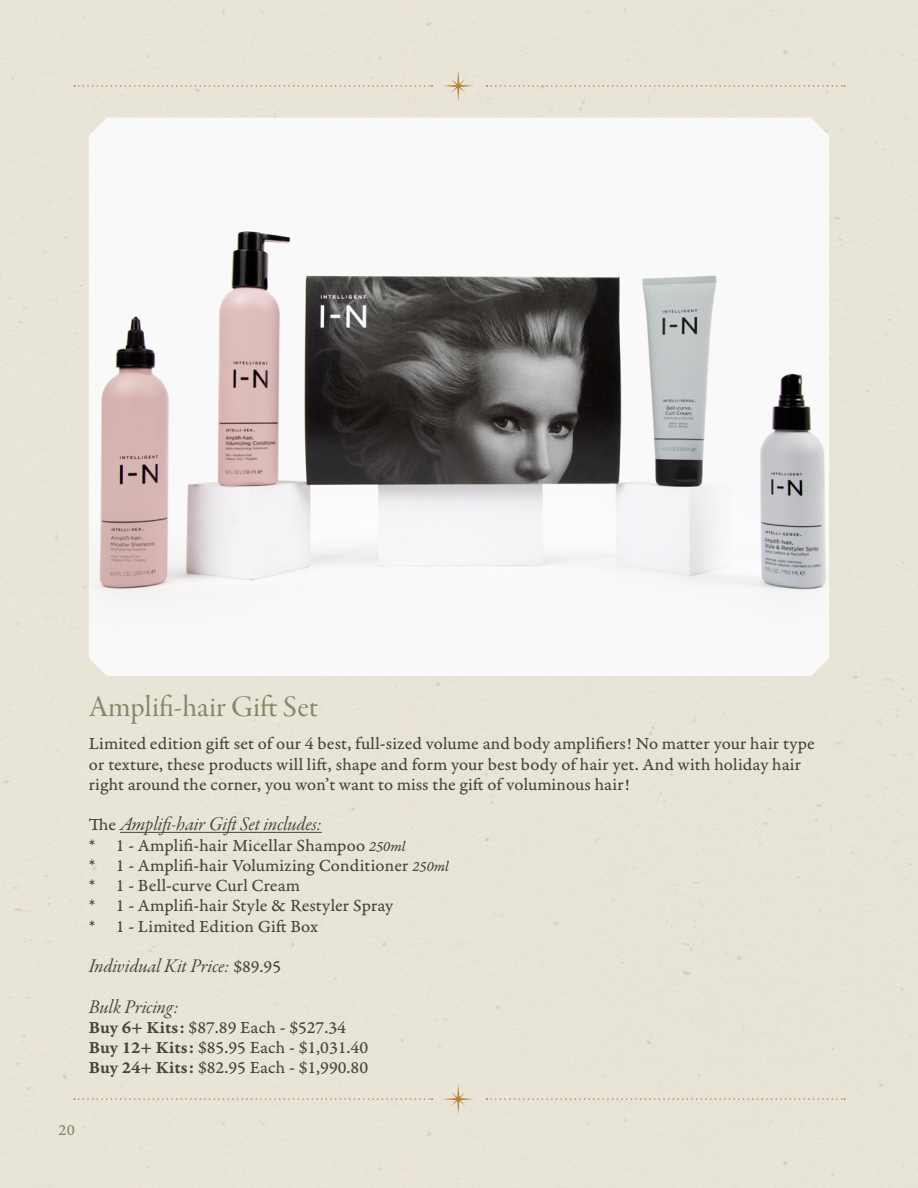
<style>
.page{position:relative;width:918px;height:1188px;background:#e8e4d7}
.page>*{position:absolute;margin:0;border:0;box-sizing:border-box;transform-origin:0 0}
.t1{font:30px "Garamond Premr Pro Subh";color:#828964}
.t2{font:19.5px/40.5px "Garamond Premr Pro It Subh";color:#47453f}
.t3{font:18px/20.2px "Garamond Premr Pro Capt";letter-spacing:.005em;color:#47453f}
.t4{font:16.5px "Garamond Premr Pro Capt";color:#838a64}
.s1{font-family:"Garamond Premr Pro Capt";font-size:18px}
.s2{font-family:"Garamond Premr Pro It Capt";font-size:15px}
.s3{font-family:"Garamond Premr Pro Smbd Capt"}
</style>
<div class="page">
<img style="left:89px;top:118px;width:740px;height:558px">
<hr style="left:120px;top:832px;width:202px;height:1px;background:#47453f">
<svg style="left:443px;top:70px;width:31px;height:32px"></svg>
<svg style="left:74px;top:85px;width:358px;height:2px"></svg>
<svg style="left:487px;top:85px;width:358px;height:2px"></svg>
<svg style="left:443px;top:1083px;width:31px;height:32px"></svg>
<svg style="left:74px;top:1098px;width:358px;height:2px"></svg>
<svg style="left:487px;top:1098px;width:358px;height:2px"></svg>
<h1 class="t1" style="left:89px;top:689px;width:230px">Amplifi-hair Gift Set</h1>
<p class="t3" style="left:89px;top:734px;width:728px">Limited edition gift set of our 4 best, full-sized volume and body amplifiers! No matter your hair type or texture, these products will lift, shape and form your best body of hair yet. And with holiday hair right around the corner, you won’t want to miss the gift of voluminous hair!</p>
<p class="t2" style="left:89px;top:805px;width:234px"><span class="s1">The</span> Amplifi-hair Gift Set includes:</p>
<p class="t3" style="left:89px;top:835px;width:361px">* 1 - Amplifi-hair Micellar Shampoo <span class="s2">250ml<br></span>* 1 - Amplifi-hair Volumizing Conditioner <span class="s2">250ml </span>* 1 - Bell-curve Curl Cream<br>* 1 - Amplifi-hair Style &amp; Restyler Spray<br>* 1 - Limited Edition Gift Box</p>
<p class="t2" style="left:89px;top:947px;width:194px">Individual Kit Price: <span class="s1">$89.95<br></span>Bulk Pricing:</p>
<p class="t3" style="left:89px;top:1018px;width:281px"><span class="s3">Buy 6+ Kits:</span> $87.89 Each - $527.34<br><span class="s3">Buy 12+ Kits:</span> $85.95 Each - $1,031.40<br><span class="s3">Buy 24+ Kits:</span> $82.95 Each - $1,990.80</p>
<p class="t4" style="left:59px;top:1120px;width:18px">20</p>
</div>
